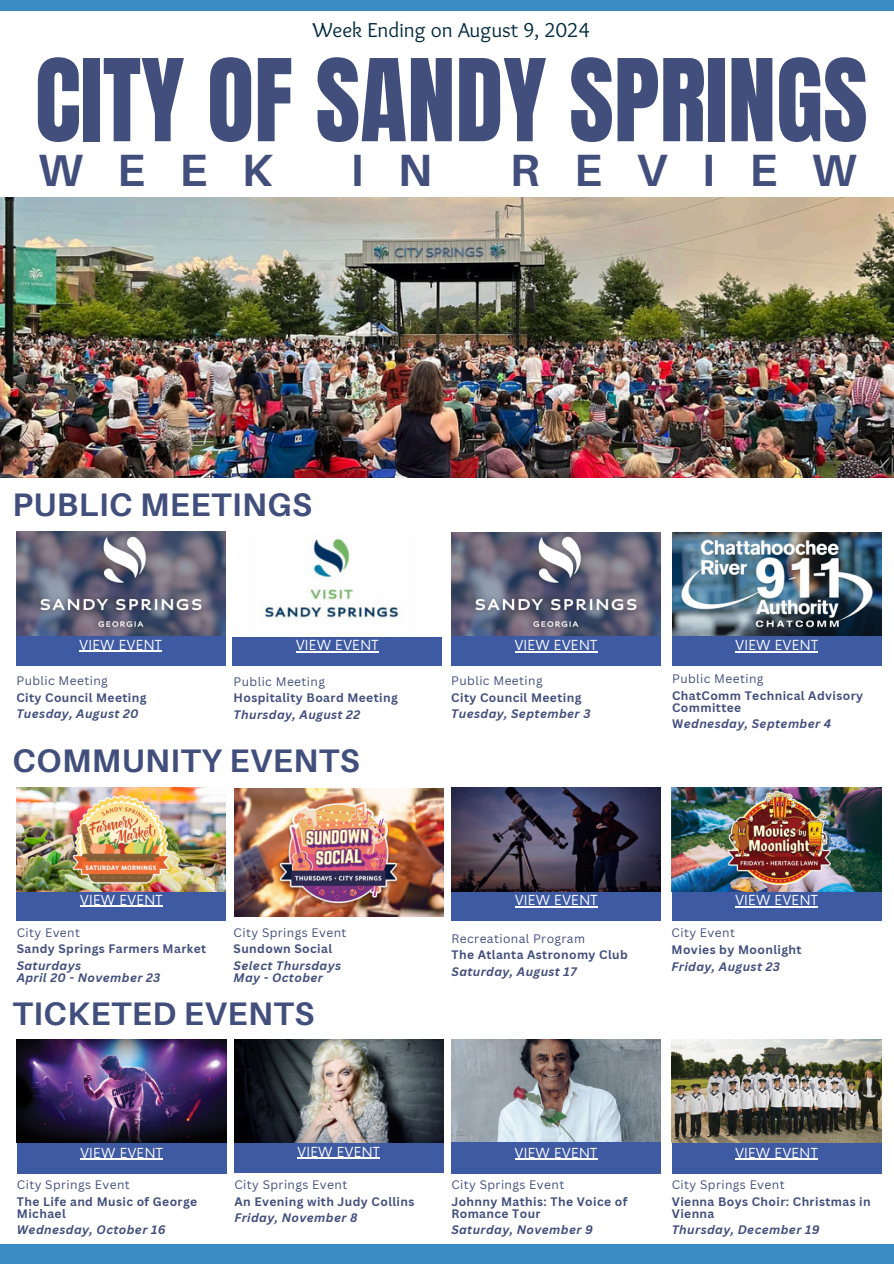
<style>
.page{position:relative;width:894px;height:1264px;background:#fff}
.page>*{position:absolute;margin:0;border:0;box-sizing:border-box;transform-origin:0 0}
.t1{font:96.9px "Anton";color:#424f7d}
.t2{font:700 45.3px "Aileron";letter-spacing:.76em;color:#424f7d}
.t3{font:700 32.55px "Aileron";letter-spacing:.015em;color:#424f7d}
.t4{font:21px "Sukar";color:#022a3d}
.t5{font:13.5px "Now";letter-spacing:.02em;color:#fff}
.t6{font:700 12px/12px "Canva Sans";letter-spacing:.035em;color:#424f7d}
.t7{font:italic 700 12px/12px "Canva Sans";letter-spacing:.035em;color:#424f7d}
.t8{font:12px "Canva Sans";letter-spacing:.035em;color:#424f7d}
.s1{font-style:normal}
</style>
<div class="page">
<div style="left:0;top:1243px;width:893px;height:20px;background:#3a8ac4"></div>
<div style="left:0;top:0;width:893px;height:11px;background:#3a8ac4"></div>
<img style="left:0;top:198px;width:893px;height:279px">
<div style="left:451px;top:889px;width:209px;height:31px;background:#3e5aa2"></div>
<hr style="left:515px;top:906px;width:82px;height:1px;background:#fff">
<div style="left:671px;top:1142px;width:210px;height:31px;background:#3e5aa2"></div>
<hr style="left:735px;top:1158px;width:82px;height:1px;background:#fff">
<div style="left:671px;top:889px;width:210px;height:32px;background:#3e5aa2"></div>
<hr style="left:735px;top:906px;width:82px;height:1px;background:#fff">
<div style="left:17px;top:1142px;width:209px;height:31px;background:#3e5aa2"></div>
<hr style="left:80px;top:1158px;width:83px;height:1px;background:#fff">
<div style="left:234px;top:1140px;width:209px;height:32px;background:#3e5aa2"></div>
<hr style="left:297px;top:1157px;width:83px;height:1px;background:#fff">
<div style="left:17px;top:889px;width:209px;height:31px;background:#3e5aa2"></div>
<hr style="left:80px;top:905px;width:83px;height:1px;background:#fff">
<div style="left:672px;top:634px;width:209px;height:31px;background:#3e5aa2"></div>
<hr style="left:735px;top:651px;width:83px;height:1px;background:#fff">
<img style="left:672px;top:532px;width:209px;height:103px">
<div style="left:16px;top:634px;width:209px;height:31px;background:#3e5aa2"></div>
<hr style="left:79px;top:650px;width:83px;height:1px;background:#fff">
<img style="left:16px;top:531px;width:209px;height:104px">
<div style="left:451px;top:634px;width:209px;height:32px;background:#3e5aa2"></div>
<hr style="left:514px;top:651px;width:83px;height:1px;background:#fff">
<img style="left:451px;top:532px;width:209px;height:103px">
<img style="left:671px;top:788px;width:209px;height:103px">
<img style="left:17px;top:788px;width:209px;height:103px">
<img style="left:451px;top:788px;width:209px;height:103px">
<img style="left:234px;top:788px;width:209px;height:128px">
<img style="left:234px;top:1039px;width:209px;height:103px">
<img style="left:17px;top:1039px;width:209px;height:103px">
<img style="left:671px;top:1039px;width:209px;height:103px">
<img style="left:451px;top:1039px;width:209px;height:103px">
<div style="left:451px;top:1142px;width:209px;height:31px;background:#3e5aa2"></div>
<hr style="left:514px;top:1158px;width:83px;height:1px;background:#fff">
<div style="left:232px;top:634px;width:210px;height:32px;background:#3e5aa2"></div>
<hr style="left:296px;top:651px;width:82px;height:1px;background:#fff">
<img style="left:232px;top:538px;width:209px;height:98px">
<h5 class="t4" style="left:312px;top:18px;width:278px">Week Ending on August 9, 2024</h5>
<p class="t1" style="left:35px;top:31px;width:834px">CITY OF SANDY SPRINGS</p>
<h5 class="t2" style="left:38px;top:141px;width:236px">WEEK</h5>
<h5 class="t2" style="left:350px;top:141px;width:83px">I N</h5>
<h5 class="t2" style="left:510px;top:141px;width:348px">REVIEW</h5>
<p class="t3" style="left:13px;top:484px;width:301px">PUBLIC MEETINGS</p>
<p class="t5" style="left:79px;top:637px;width:84px">VIEW EVENT</p>
<p class="t5" style="left:514px;top:638px;width:84px">VIEW EVENT</p>
<p class="t5" style="left:735px;top:637px;width:84px">VIEW EVENT</p>
<p class="t5" style="left:296px;top:638px;width:84px">VIEW EVENT</p>
<p class="t8" style="left:16px;top:672px;width:93px">Public Meeting</p>
<h6 class="t6" style="left:16px;top:691px;width:131px">City Council Meeting</h6>
<h6 class="t7" style="left:16px;top:707px;width:123px">Tuesday, August 20</h6>
<p class="t8" style="left:233px;top:673px;width:93px">Public Meeting</p>
<h6 class="t6" style="left:233px;top:691px;width:166px">Hospitality Board Meeting</h6>
<h6 class="t7" style="left:233px;top:708px;width:128px">Thursday, August 22</h6>
<h5 class="t3" style="left:13px;top:740px;width:348px">COMMUNITY EVENTS</h5>
<p class="t8" style="left:451px;top:672px;width:93px">Public Meeting</p>
<h6 class="t6" style="left:451px;top:691px;width:131px">City Council Meeting</h6>
<h6 class="t7" style="left:451px;top:707px;width:141px">Tuesday, September 3</h6>
<p class="t8" style="left:672px;top:670px;width:93px">Public Meeting</p>
<h6 class="t6" style="left:672px;top:689px;width:192px">ChatComm Technical Advisory<br>Committee</h6>
<h6 class="t7" style="left:672px;top:717px;width:161px"><span class="s1">W</span>ednesday, September 4</h6>
<h5 class="t5" style="left:80px;top:892px;width:84px">VIEW EVENT</h5>
<h5 class="t8" style="left:17px;top:924px;width:65px">City Event</h5>
<p class="t6" style="left:17px;top:942px;width:191px">Sandy Springs Farmers Market</p>
<p class="t7" style="left:17px;top:959px;width:145px">Saturdays<br>April 20 - November 23</p>
<p class="t8" style="left:233px;top:924px;width:114px">City Springs Event</p>
<p class="t6" style="left:233px;top:942px;width:100px">Sundown Social</p>
<h3 class="t7" style="left:233px;top:959px;width:109px">Select Thursdays<br>May - October</h3>
<p class="t3" style="left:13px;top:993px;width:303px">TICKETED EVENTS</p>
<h1 class="t5" style="left:515px;top:892px;width:84px">VIEW EVENT</h1>
<h6 class="t8" style="left:451px;top:930px;width:135px">Recreational Program</h6>
<h6 class="t6" style="left:451px;top:948px;width:178px">The Atlanta Astronomy Club</h6>
<p class="t7" style="left:451px;top:965px;width:126px">Saturday, August 17</p>
<p class="t5" style="left:735px;top:892px;width:84px">VIEW EVENT</p>
<h6 class="t8" style="left:671px;top:924px;width:65px">City Event</h6>
<h6 class="t6" style="left:671px;top:943px;width:131px">Movies by Moonlight</h6>
<p class="t7" style="left:671px;top:960px;width:110px">Friday, August 23</p>
<h3 class="t5" style="left:80px;top:1145px;width:84px">VIEW EVENT</h3>
<p class="t5" style="left:297px;top:1144px;width:84px">VIEW EVENT</p>
<h5 class="t8" style="left:17px;top:1176px;width:114px">City Springs Event</h5>
<p class="t6" style="left:17px;top:1194px;width:182px">The Life and Music of George<br>Michael</p>
<h5 class="t7" style="left:17px;top:1223px;width:150px">Wednesday, October 16</h5>
<p class="t8" style="left:234px;top:1176px;width:114px">City Springs Event</p>
<h6 class="t6" style="left:234px;top:1194px;width:181px">An Evening with Judy Collins</h6>
<h6 class="t7" style="left:234px;top:1211px;width:125px">Friday, November 8</h6>
<h6 class="t5" style="left:514px;top:1145px;width:84px">VIEW EVENT</h6>
<h6 class="t8" style="left:451px;top:1176px;width:114px">City Springs Event</h6>
<h3 class="t6" style="left:451px;top:1194px;width:177px">Johnny Mathis: The Voice of<br>Romance Tour</h3>
<p class="t7" style="left:451px;top:1223px;width:143px">Saturday, November 9</p>
<h2 class="t5" style="left:735px;top:1145px;width:84px">VIEW EVENT</h2>
<p class="t8" style="left:671px;top:1176px;width:114px">City Springs Event</p>
<h5 class="t6" style="left:671px;top:1194px;width:200px">Vienna Boys Choir: Christmas in<br>Vienna</h5>
<p class="t7" style="left:671px;top:1223px;width:149px">Thursday, December 19</p>
</div>
